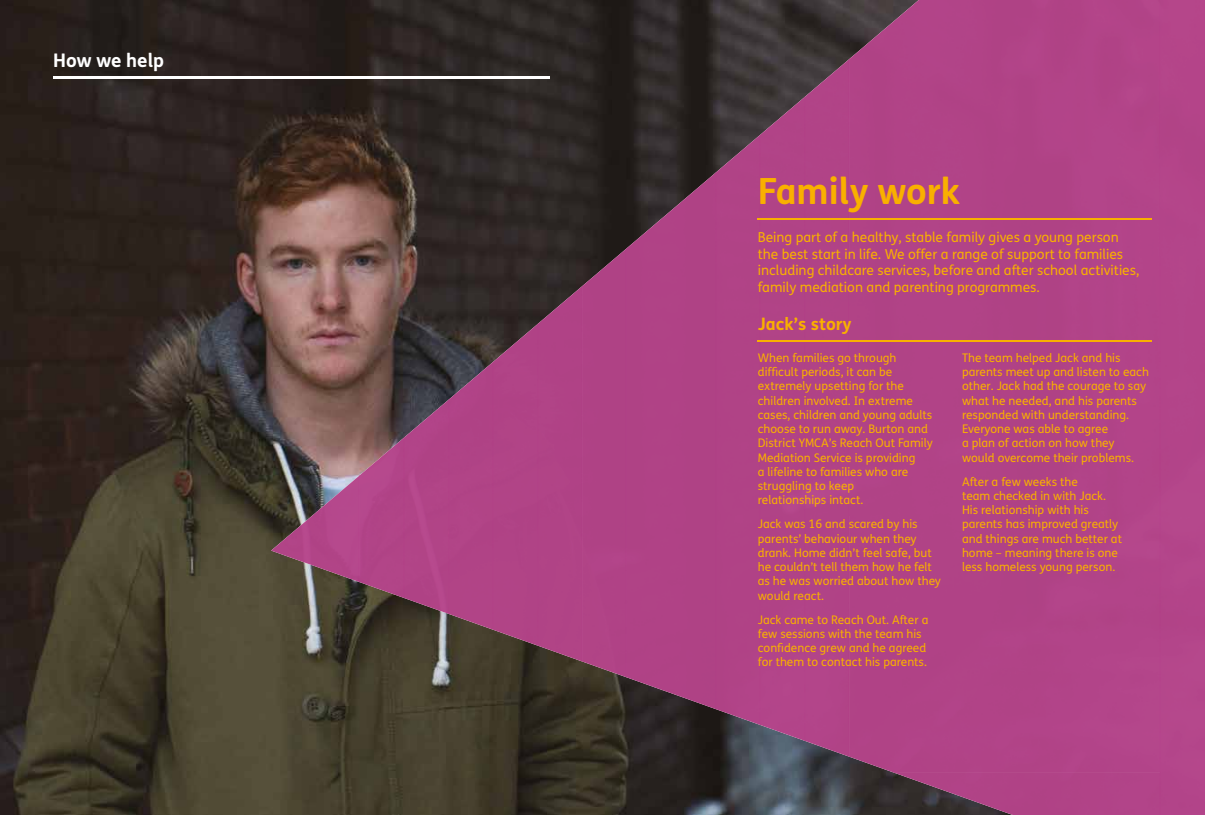
<style>
.page{position:relative;width:1205px;height:815px;background:#fff}
.page>*{position:absolute;margin:0;border:0;box-sizing:border-box;transform-origin:0 0}
.t1{font:700 36.12px "FS Me";color:#f9b000}
.t2{font:700 18.75px "FS Me";color:#fff}
.t3{font:700 17.25px "FS Me";color:#f9b000}
.t4{font:13.75px/16.5px "FS Me";color:#f9b000}
.t5{font:11.88px/14.2px "FS Me";color:#f9b000}
</style>
<div class="page">
<img style="left:0;top:0;width:893px;height:815px">
<div style="left:849px;top:0;width:311px;height:773px;background:#b14387"></div>
<div style="left:1160px;top:0;width:45px;height:815px;background:#b34489"></div>
<div style="left:804px;top:59px;width:45px;height:698px;background:#b14386"></div>
<div style="left:760px;top:97px;width:45px;height:644px;background:#b04386"></div>
<div style="left:715px;top:135px;width:45px;height:590px;background:#b04386"></div>
<img style="left:626px;top:172px;width:90px;height:537px">
<div style="left:582px;top:248px;width:45px;height:429px;background:#af4285"></div>
<img style="left:537px;top:286px;width:46px;height:376px">
<img style="left:493px;top:324px;width:45px;height:322px">
<img style="left:448px;top:362px;width:45px;height:268px">
<img style="left:404px;top:399px;width:45px;height:215px">
<img style="left:359px;top:437px;width:45px;height:161px">
<img style="left:271px;top:475px;width:89px;height:107px">
<img style="left:893px;top:772px;width:268px;height:43px">
<hr style="left:53px;top:77px;width:496px;height:1px;background:#fff">
<hr style="left:758px;top:218px;width:394px;height:2px;background:#f9b000">
<hr style="left:758px;top:340px;width:394px;height:2px;background:#f9b000">
<h2 class="t2" style="left:53px;top:46px;width:112px">How we help</h2>
<h1 class="t1" style="left:758px;top:163px;width:204px">Family work</h1>
<p class="t4" style="left:758px;top:229px;width:383px">Being part of a healthy, stable family gives a young person the best start in life. We offer a range of support to families including childcare services, before and after school activities, family mediation and parenting programmes.</p>
<h3 class="t3" style="left:758px;top:310px;width:95px">Jack’s story</h3>
<p class="t5" style="left:758px;top:350px;width:176px">When families go through difficult periods, it can be extremely upsetting for the children involved. In extreme cases, children and young adults choose to run away. Burton and<br>District YMCA’s Reach Out Family<br>Mediation Service is providing<br>a lifeline to families who are struggling to keep<br>relationships intact.</p>
<p class="t5" style="left:758px;top:517px;width:185px">Jack was 16 and scared by his parents’ behaviour when they drank. Home didn’t feel safe, but he couldn’t tell them how he felt as he was worried about how they would react.</p>
<p class="t5" style="left:758px;top:612px;width:172px">Jack came to Reach Out. After a few sessions with the team his confidence grew and he agreed for them to contact his parents.</p>
<p class="t5" style="left:962px;top:350px;width:188px">The team helped Jack and his parents meet up and listen to each other. Jack had the courage to say what he needed, and his parents responded with understanding.<br>Everyone was able to agree<br>a plan of action on how they would overcome their problems.</p>
<p class="t5" style="left:962px;top:474px;width:161px">After a few weeks the<br>team checked in with Jack.<br>His relationship with his parents has improved greatly and things are much better at home – meaning there is one less homeless young person.</p>
</div>
